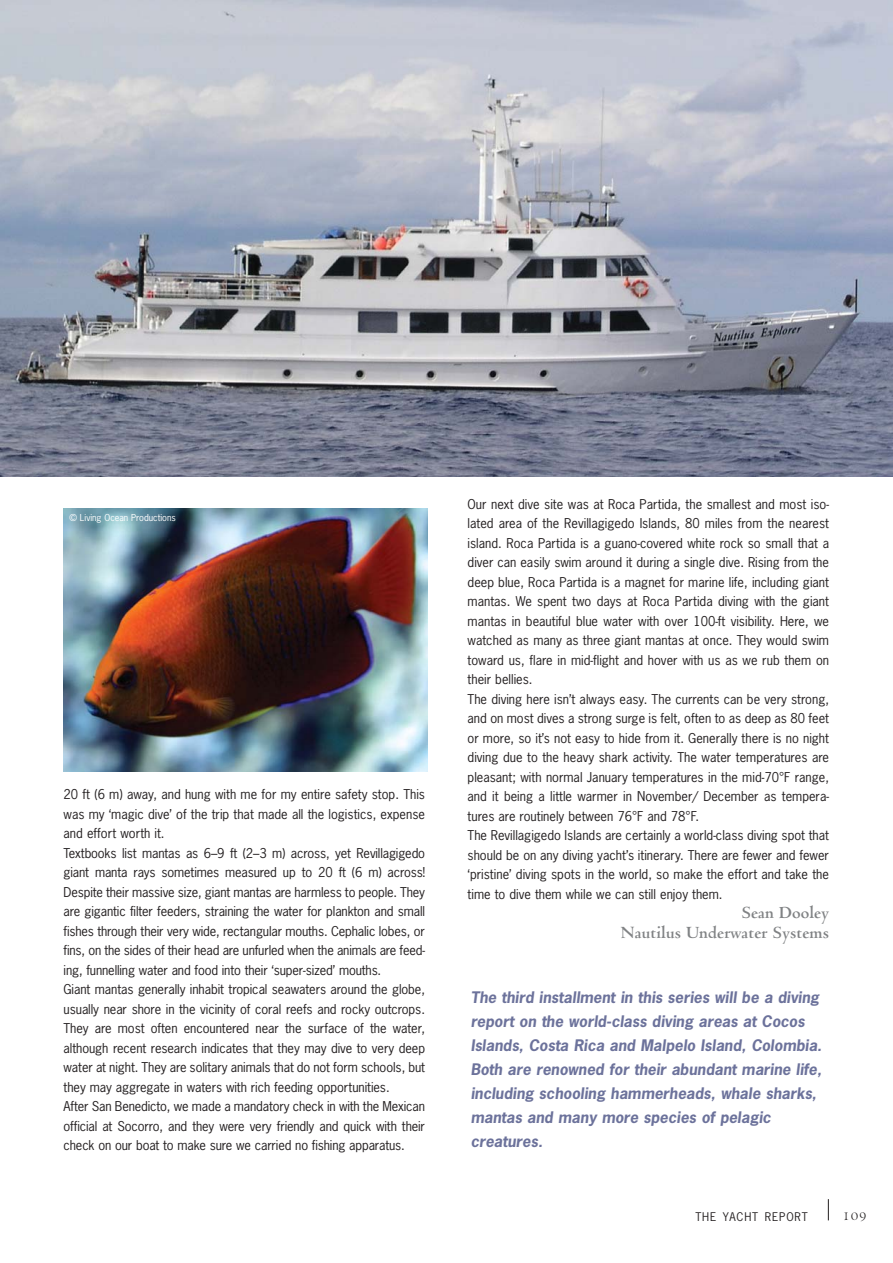
<style>
.page{position:relative;width:893px;height:1263px;background:#fff}
.page>*{position:absolute;margin:0;border:0;box-sizing:border-box;transform-origin:0 0}
.t1{font:700 18px/19.5px "Venetian 301 BT";color:#808284;text-align:right}
.t2{font:700 15px/24px "News Gothic";color:#6c729b}
.t3{font:15px "Venetian 301 BT";color:#231f20}
.t4{font:12.75px/19.5px "News Gothic";color:#231f20}
.t5{font:11.25px "News Gothic";letter-spacing:.075em;color:#231f20}
.t6{font:9px "News Gothic";color:#fff}
</style>
<div class="page">
<svg style="left:828px;top:1199px;width:1px;height:21px"></svg>
<img style="left:0;top:0;width:893px;height:476px">
<img style="left:64px;top:509px;width:363px;height:262px">
<p class="t6" style="left:70px;top:514px;width:108px">© Living Ocean Productions</p>
<p class="t4" style="left:64px;top:786px;width:363px">20 ft (6 m) away, and hung with me for my entire safety stop. This was my ‘magic dive’ of the trip that made all the logistics, expense and effort worth it.<br>Textbooks list mantas as 6–9 ft (2–3 m) across, yet Revillagigedo giant manta rays sometimes measured up to 20 ft (6 m) across!<br>Despite their massive size, giant mantas are harmless to people. They are gigantic filter feeders, straining the water for plankton and small fishes through their very wide, rectangular mouths. Cephalic lobes, or fins, on the sides of their head are unfurled when the animals are feed&shy;ing, funnelling water and food into their ‘super-sized’ mouths.<br>Giant mantas generally inhabit tropical seawaters around the globe, usually near shore in the vicinity of coral reefs and rocky outcrops.<br>They are most often encountered near the surface of the water, although recent research indicates that they may dive to very deep water at night. They are solitary animals that do not form schools, but they may aggregate in waters with rich feeding opportunities.<br>After San Benedicto, we made a mandatory check in with the Mexican official at Socorro, and they were very friendly and quick with their check on our boat to make sure we carried no fishing apparatus.</p>
<p class="t4" style="left:468px;top:495px;width:363px">Our next dive site was at Roca Partida, the smallest and most iso&shy;lated area of the Revillagigedo Islands, 80 miles from the nearest island. Roca Partida is a guano-covered white rock so small that a diver can easily swim around it during a single dive. Rising from the deep blue, Roca Partida is a magnet for marine life, including giant mantas. We spent two days at Roca Partida diving with the giant mantas in beautiful blue water with over 100-ft visibility. Here, we watched as many as three giant mantas at once. They would swim toward us, flare in mid-flight and hover with us as we rub them on their bellies.<br>The diving here isn’t always easy. The currents can be very strong, and on most dives a strong surge is felt, often to as deep as 80 feet or more, so it’s not easy to hide from it. Generally there is no night diving due to the heavy shark activity. The water temperatures are pleasant; with normal January temperatures in the mid-70°F range, and it being a little warmer in November/ December as tempera&shy;tures are routinely between 76°F and 78°F.<br>The Revillagigedo Islands are certainly a world-class diving spot that should be on any diving yacht’s itinerary. There are fewer and fewer ‘pristine’ diving spots in the world, so make the effort and take the time to dive them while we can still enjoy them.</p>
<h1 class="t1" style="left:620px;top:905px;width:210px">Sean Dooley<br>Nautilus Underwater Systems</h1>
<p class="t2" style="left:471px;top:987px;width:354px">The third installment in this series will be a diving report on the world-class diving areas at Cocos Islands, Costa Rica and Malpelo Island, Colombia.<br>Both are renowned for their abundant marine life, including schooling hammerheads, whale sharks, mantas and many more species of pelagic creatures.</p>
<p class="t5" style="left:695px;top:1212px;width:114px">THE YACHT REPORT</p>
<p class="t3" style="left:842px;top:1210px;width:26px">109</p>
</div>
